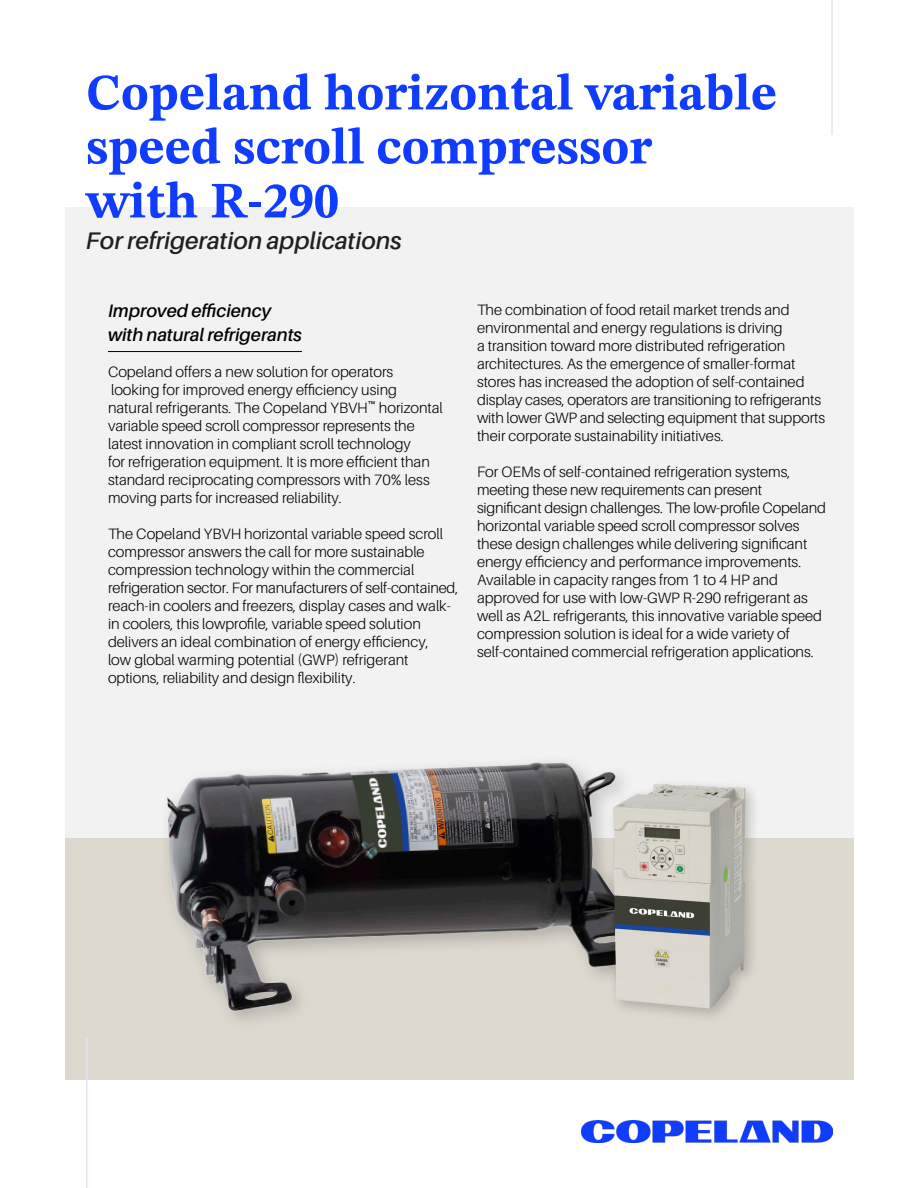
<style>
.page{position:relative;width:918px;height:1188px;background:#fff}
.page>*{position:absolute;margin:0;border:0;box-sizing:border-box;transform-origin:0 0}
.Headline{font:51px/54px "STIX Two Text";color:#0f3cff}
.Subhead_1{font:italic 600 24px "Aileron";color:#231f20}
.Subhead_2{font:italic 600 18px/24px "Aileron";color:#000}
.Body{font:300 15px/18px "Aileron";color:#000}
</style>
<div class="page">
<div style="left:65px;top:207px;width:788px;height:873px;background:#f2f2f2"></div>
<div style="left:65px;top:838px;width:788px;height:242px;background:#ded9cf"></div>
<hr style="left:831px;top:0;width:2px;height:135px;background:#e1e5f2">
<hr style="left:86px;top:1038px;width:1px;height:150px;background:#e1e5f2">
<hr style="left:108px;top:351px;width:194px;height:1px;background:#000">
<img style="left:581px;top:1120px;width:251px;height:23px">
<img style="left:167px;top:762px;width:453px;height:259px">
<div style="left:606px;top:777px;width:155px;height:247px;background:#231f20;opacity:.25"></div>
<img style="left:613px;top:784px;width:42px;height:86px">
<p class="Headline" style="left:86px;top:65px;width:693px">Copeland horizontal variable speed scroll compressor<br>with R-290</p>
<p class="Subhead_1" style="left:86px;top:227px;width:317px">For refrigeration applications</p>
<p class="Subhead_2" style="left:108px;top:299px;width:195px">Improved efficiency with natural refrigerants</p>
<p class="Body" style="left:108px;top:363px;width:336px">Copeland offers a new solution for operators looking for improved energy efficiency using<br>natural refrigerants. The Copeland YBVH™ horizontal variable speed scroll compressor represents the latest innovation in compliant scroll technology<br>for refrigeration equipment. It is more efficient than standard reciprocating compressors with 70% less moving parts for increased reliability.</p>
<p class="Body" style="left:108px;top:525px;width:352px">The Copeland YBVH horizontal variable speed scroll compressor answers the call for more sustainable compression technology within the commercial refrigeration sector. For manufacturers of self-contained, reach-in coolers and freezers, display cases and walk&shy;in coolers, this lowprofile, variable speed solution delivers an ideal combination of energy efficiency,<br>low global warming potential (GWP) refrigerant options, reliability and design flexibility.</p>
<p class="Body" style="left:477px;top:301px;width:350px">The combination of food retail market trends and environmental and energy regulations is driving<br>a transition toward more distributed refrigeration architectures. As the emergence of smaller-format stores has increased the adoption of self-contained display cases, operators are transitioning to refrigerants with lower GWP and selecting equipment that supports their corporate sustainability initiatives.</p>
<p class="Body" style="left:477px;top:463px;width:351px">For OEMs of self-contained refrigeration systems, meeting these new requirements can present significant design challenges. The low-profile Copeland horizontal variable speed scroll compressor solves these design challenges while delivering significant energy efficiency and performance improvements.<br>Available in capacity ranges from 1 to 4 HP and approved for use with low-GWP R-290 refrigerant as well as A2L refrigerants, this innovative variable speed compression solution is ideal for a wide variety of self-contained commercial refrigeration applications.</p>
</div>
